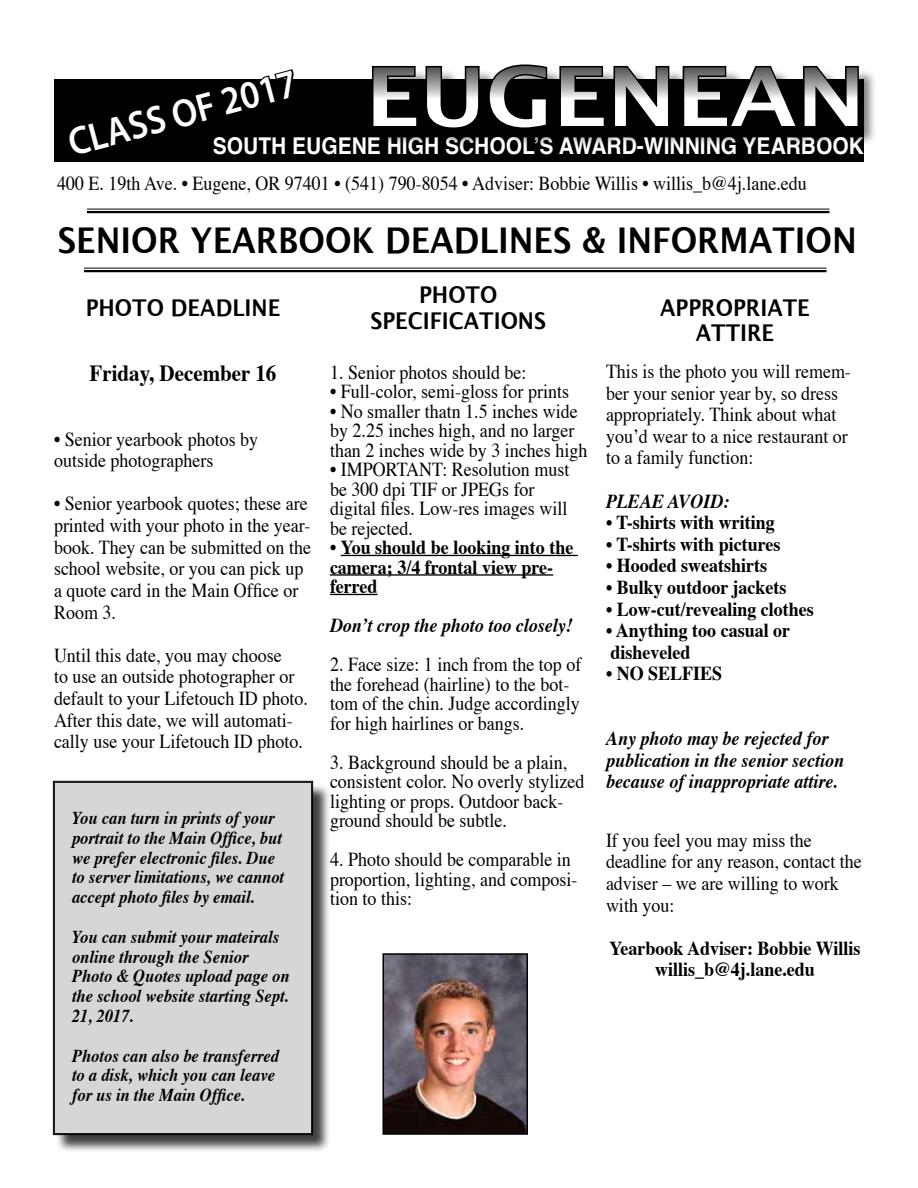
<style>
.page{position:relative;width:918px;height:1188px;background:#fff}
.page>*{position:absolute;margin:0;border:0;box-sizing:border-box;transform-origin:0 0}
.t1{font:700 81px "Lucida Grande";color:#fff;scale:1.11 1}
.t2{font:600 39.6px "Myriad Pro";color:#fff;scale:.91 1}
.t3{font:700 35.4px "Lucida Grande";color:#000;scale:.91 1}
.t4{font:700 23.1px/25.2px "Lucida Grande";color:#000;text-align:center;scale:.91 1}
.t5{font:700 23.1px "Helvetica";color:#fff;scale:.91 1}
.t6{font:700 23.1px "Times";color:#000;scale:.91 1}
.t7{font:19.8px/21.6px "Times";color:#000;scale:.91 1}
.t8{font:700 19.8px/19.5px "Times";color:#000;scale:.91 1}
.t9{font:italic 700 19.8px/21.6px "Times";color:#000;scale:.91 1}
.t10{font:italic 700 18.15px/19.8px "Times";color:#000;scale:.91 1}
.s1{font-weight:400}
</style>
<div class="page">
<hr style="left:84px;top:268px;width:742px;height:1px;background:#000">
<hr style="left:84px;top:270px;width:742px;height:2px;background:#000">
<hr style="left:87px;top:209px;width:743px;height:1px;background:#000">
<hr style="left:87px;top:211px;width:743px;height:2px;background:#000">
<hr style="left:341px;top:555px;width:237px;height:1px;background:#000">
<hr style="left:330px;top:574px;width:223px;height:2px;background:#000">
<hr style="left:330px;top:594px;width:48px;height:1px;background:#000">
<div style="left:54px;top:80px;width:810px;height:82px;background:#000"></div>
<div style="left:374px;top:67px;width:503px;height:81px;background:#000"></div>
<svg style="left:370px;top:65px;width:111px;height:15px"></svg>
<svg style="left:487px;top:64px;width:62px;height:15px"></svg>
<svg style="left:558px;top:65px;width:113px;height:14px"></svg>
<svg style="left:681px;top:65px;width:179px;height:14px"></svg>
<svg style="left:68px;top:69px;width:227px;height:11px"></svg>
<img style="left:385px;top:956px;width:140px;height:176px">
<div style="left:382px;top:953px;width:146px;height:182px;border:2px solid #000"></div>
<div style="left:56px;top:784px;width:276px;height:369px;background:#000;opacity:.75"></div>
<div style="left:53px;top:781px;width:260px;height:354px;background:#d6d6d7"></div>
<div style="left:54px;top:782px;width:258px;height:352px;border:1px solid #000"></div>
<h1 class="t1" style="left:365px;top:31px;width:452px">EUGENEAN</h1>
<h2 class="t2" style="left:63px;top:119px;width:260px;rotate:-15deg">CLASS OF 2017</h2>
<p class="t5" style="left:213px;top:130px;width:717px">SOUTH EUGENE HIGH SCHOOL’S AWARD-WINNING YEARBOOK</p>
<p class="t7" style="left:57px;top:174px;width:826px">400 E. 19th Ave. • Eugene, OR 97401 • (541) 790-8054 • Adviser: Bobbie Willis • willis_b@4j.lane.edu</p>
<h3 class="t3" style="left:58px;top:211px;width:880px">SENIOR YEARBOOK DEADLINES &amp; INFORMATION</h3>
<p class="t4" style="left:370px;top:282px;width:195px">PHOTO<br>SPECIFICATIONS</p>
<p class="t7" style="left:330px;top:362px;width:217px">1. Senior photos should be:</p>
<p class="t7" style="left:330px;top:382px;width:264px">• Full-color, semi-gloss for prints</p>
<p class="t7" style="left:330px;top:402px;width:284px;line-height:19.5px">• No smaller thatn 1.5 inches wide by 2.25 inches high, and no larger than 2 inches wide by 3 inches high</p>
<p class="t7" style="left:330px;top:461px;width:265px;line-height:19.5px">• IMPORTANT: Resolution must be 300 dpi TIF or JPEGs for digital files. Low-res images will be rejected.</p>
<p class="t8" style="left:330px;top:539px;width:269px"><span class="s1">•</span> You should be looking into the camera; 3/4 frontal view pre&shy;ferred</p>
<p class="t9" style="left:330px;top:616px;width:268px">Don’t crop the photo too closely!</p>
<p class="t7" style="left:330px;top:656px;width:278px;line-height:19.5px">2. Face size: 1 inch from the top of the forehead (hairline) to the bot&shy;tom of the chin. Judge accordingly for high hairlines or bangs.</p>
<p class="t7" style="left:330px;top:753px;width:281px;line-height:19.5px">3. Background should be a plain, consistent color. No overly stylized lighting or props. Outdoor back&shy;ground should be subtle.</p>
<p class="t7" style="left:330px;top:851px;width:273px;line-height:19.5px">4. Photo should be comparable in proportion, lighting, and composi&shy;tion to this:</p>
<p class="t4" style="left:660px;top:295px;width:166px">APPROPRIATE<br>ATTIRE</p>
<p class="t7" style="left:606px;top:362px;width:271px">This is the photo you will remem&shy;ber your senior year by, so dress appropriately. Think about what you’d wear to a nice restaurant or to a family function:</p>
<p class="t9" style="left:606px;top:491px;width:137px">PLEAE AVOID:</p>
<p class="t8" style="left:606px;top:514px;width:187px">• T-shirts with writing</p>
<p class="t8" style="left:606px;top:535px;width:193px">• T-shirts with pictures</p>
<p class="t8" style="left:606px;top:557px;width:179px">• Hooded sweatshirts</p>
<p class="t8" style="left:606px;top:578px;width:200px">• Bulky outdoor jackets</p>
<p class="t8" style="left:606px;top:600px;width:230px">• Low-cut/revealing clothes</p>
<p class="t8" style="left:606px;top:621px;width:204px;line-height:21.6px">• Anything too casual or disheveled</p>
<p class="t8" style="left:606px;top:665px;width:129px">• NO SELFIES</p>
<p class="t4" style="left:86px;top:295px;width:215px">PHOTO DEADLINE</p>
<p class="t6" style="left:90px;top:358px;width:207px">Friday, December 16</p>
<p class="t7" style="left:54px;top:429px;width:226px">• Senior yearbook photos by outside photographers</p>
<p class="t7" style="left:54px;top:494px;width:284px">• Senior yearbook quotes; these are printed with your photo in the year&shy;book. They can be submitted on the school website, or you can pick up a quote card in the Main Office or<br>Room 3.</p>
<p class="t7" style="left:54px;top:645px;width:281px">Until this date, you may choose<br>to use an outside photographer or default to your Lifetouch ID photo.<br>After this date, we will automati&shy;cally use your Lifetouch ID photo.</p>
<p class="t9" style="left:606px;top:729px;width:263px">Any photo may be rejected for publication in the senior section because of inappropriate attire.</p>
<p class="t10" style="left:72px;top:809px;width:235px">You can turn in prints of your portrait to the Main Office, but we prefer electronic files. Due to server limitations, we cannot accept photo files by email.</p>
<p class="t10" style="left:72px;top:928px;width:241px">You can submit your mateirals online through the Senior<br>Photo &amp; Quotes upload page on the school website starting Sept.<br>21, 2017.</p>
<p class="t10" style="left:72px;top:1046px;width:229px">Photos can also be transferred to a disk, which you can leave for us in the Main Office.</p>
<p class="t7" style="left:606px;top:831px;width:283px">If you feel you may miss the deadline for any reason, contact the adviser – we are willing to work with you:</p>
<p class="t8" style="left:610px;top:938px;width:277px;line-height:21.6px;text-align:center">Yearbook Adviser: Bobbie Willis willis_b@4j.lane.edu</p>
</div>
